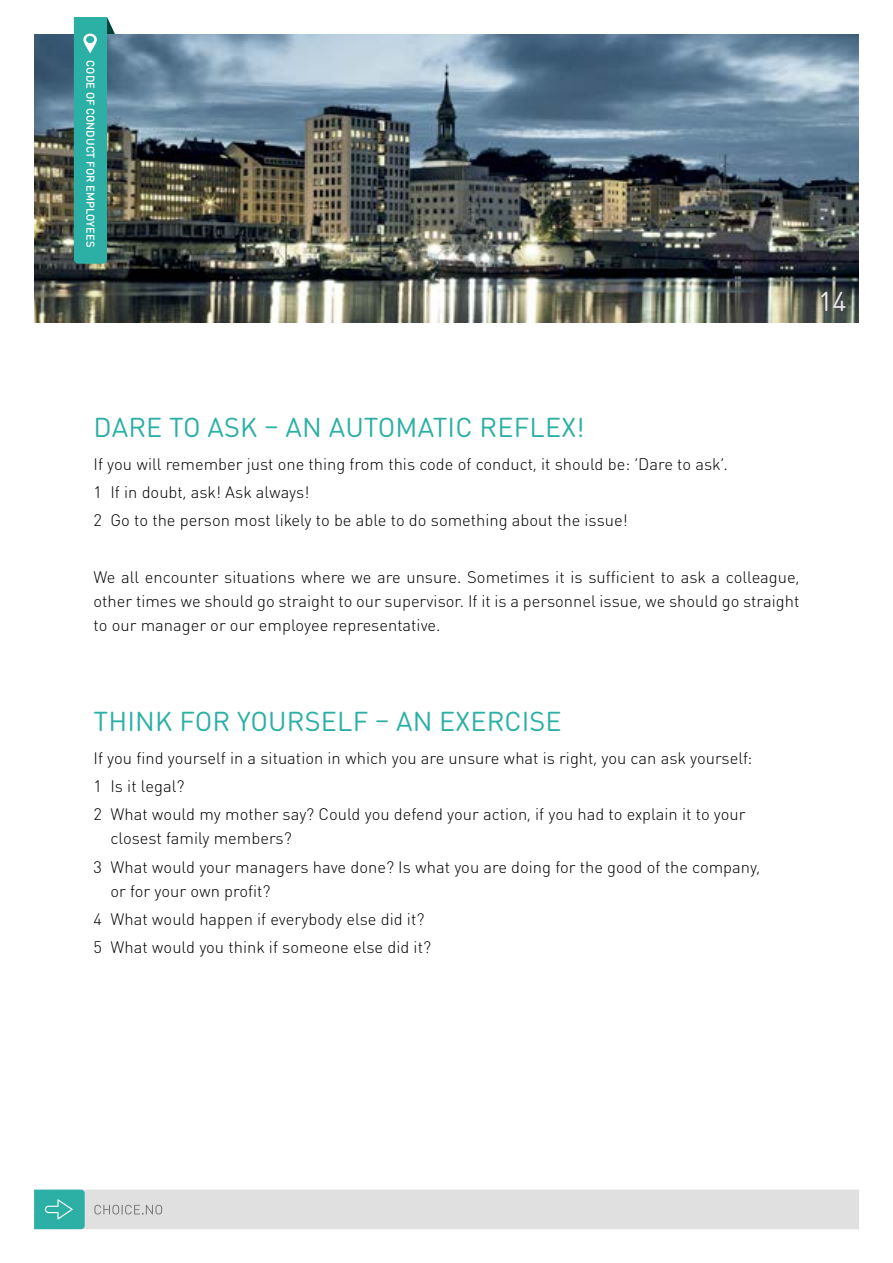
<style>
.page{position:relative;width:893px;height:1263px;background:#fff}
.page>*{position:absolute;margin:0;border:0;box-sizing:border-box;transform-origin:0 0}
.t1{font:27px "DIN Round OT";color:#2cafa4}
.t2{font:27px "DIN Round OT";color:#e9e9ea}
.t3{font:300 16.5px/28.2px "DIN Round OT";color:#000}
.t4{font:500 11.25px "DIN Round OT";color:#fff}
</style>
<div class="page">
<img style="left:34px;top:34px;width:825px;height:288px">
<svg style="left:34px;top:1189px;width:825px;height:40px;background:#d5dddc"></svg>
<svg style="left:74px;top:17px;width:41px;height:247px;background:#36a098"></svg>
<p class="t4" style="left:98px;top:60px;width:188px;rotate:90deg">code of conduct for employees</p>
<h1 class="t2" style="left:818px;top:284px;width:30px">14</h1>
<h1 class="t1" style="left:94px;top:411px;width:36px">DARE</h1>
<h1 class="t1" style="left:169px;top:411px;width:56px">TO ASK</h1>
<h1 class="t1" style="left:265px;top:411px;width:81px">– AN AUTOMATIC</h1>
<h1 class="t1" style="left:479px;top:411px;width:17px">REFLEX</h1>
<h1 class="t1" style="left:576px;top:411px;width:10px">!</h1>
<p class="t3" style="left:94px;top:450px;width:636px">If you will remember just one thing from this code of conduct, it should be: ‘Dare to ask’.<br>1 If in doubt, ask! Ask always!<br>2 Go to the person most likely to be able to do something about the issue!</p>
<p class="t3" style="left:94px;top:565px;width:707px;line-height:24px;text-align:justify">We all encounter situations where we are unsure. Sometimes it is sufficient to ask a colleague, other times we should go straight to our supervisor. If it is a personnel issue, we should go straight to our manager or our employee representative.</p>
<h1 class="t1" style="left:94px;top:705px;width:31px">THINK</h1>
<h1 class="t1" style="left:180px;top:705px;width:17px">FOR</h1>
<h1 class="t1" style="left:237px;top:705px;width:31px">YOURSELF</h1>
<h1 class="t1" style="left:375px;top:705px;width:80px">– AN EXERCISE</h1>
<p class="t3" style="left:94px;top:744px;width:660px">If you find yourself in a situation in which you are unsure what is right, you can ask yourself:<br>1 Is it legal?<br>2 What would my mother say? Could you defend your action, if you had to explain it to your</p>
<p class="t3" style="left:94px;top:824px;width:668px;text-indent:17px">closest family members?<br>3 What would your managers have done? Is what you are doing for the good of the company,</p>
<p class="t3" style="left:94px;top:876px;width:339px;text-indent:17px">or for your own profit?<br>4 What would happen if everybody else did it?<br>5 What would you think if someone else did it?</p>
</div>
